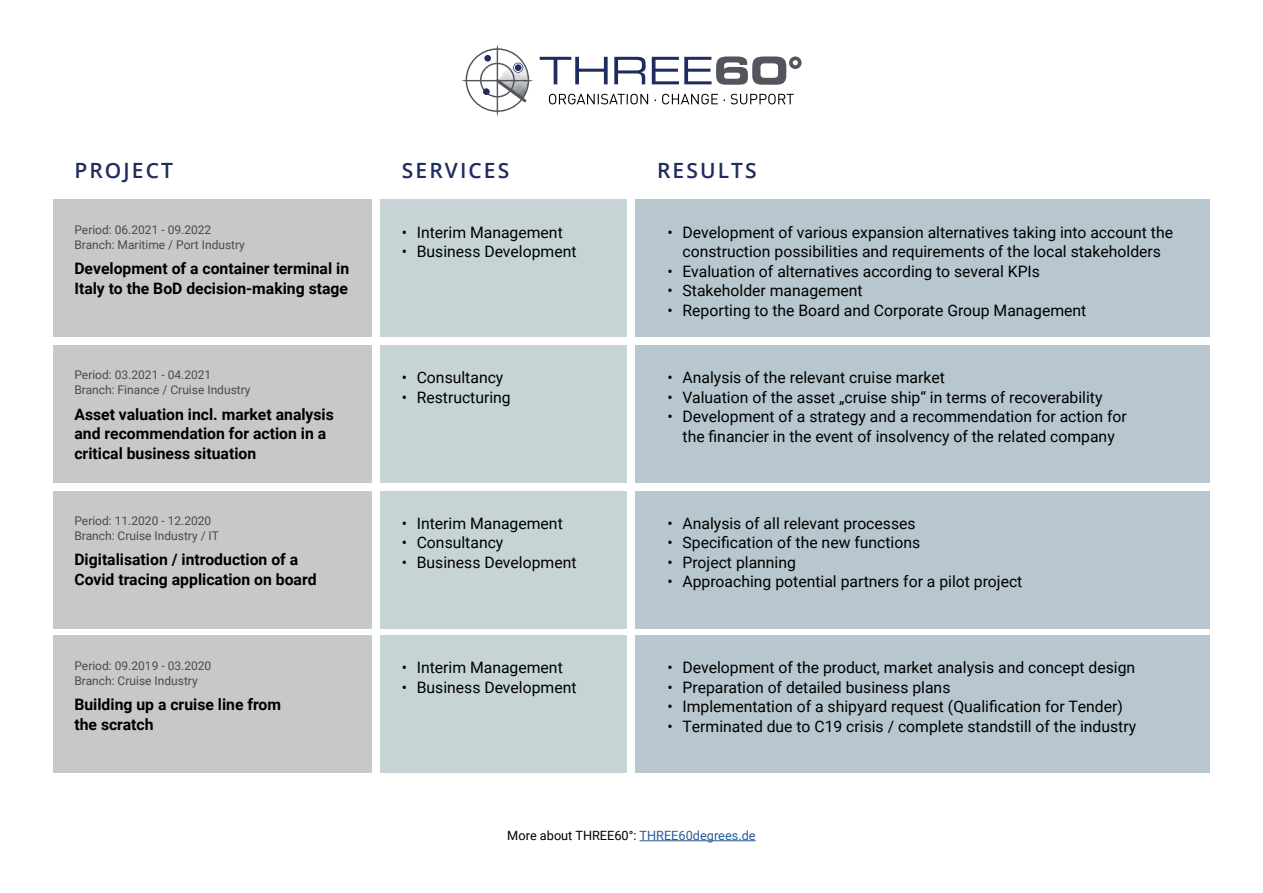
<style>
.page{position:relative;width:1263px;height:893px;background:#fff}
.page>*{position:absolute;margin:0;border:0;box-sizing:border-box;transform-origin:0 0}
.t1{font:600 21px "Open Sans";letter-spacing:.1em;color:#1f2c5e}
.t2{font:15.75px/19.5px "Roboto";color:#000;text-align:center}
.t3{font:700 15.75px/19.5px "Roboto";color:#000}
.t4{font:12.75px "Roboto";color:#000}
.t5{font:12px/15px "Roboto";color:#4a4a49}
.s1{color:#275b9b}
</style>
<div class="page">
<div style="left:53px;top:200px;width:319px;height:137px;background:#c6c8c9"></div>
<div style="left:381px;top:200px;width:246px;height:137px;background:#c6d4d6"></div>
<div style="left:53px;top:345px;width:319px;height:138px;background:#c6c8c9"></div>
<div style="left:381px;top:345px;width:246px;height:138px;background:#c6d4d6"></div>
<div style="left:53px;top:491px;width:319px;height:137px;background:#c6c8c9"></div>
<div style="left:381px;top:491px;width:246px;height:137px;background:#c6d4d6"></div>
<div style="left:53px;top:636px;width:319px;height:137px;background:#c6c8c9"></div>
<div style="left:381px;top:636px;width:246px;height:137px;background:#c6d4d6"></div>
<div style="left:636px;top:200px;width:574px;height:137px;background:#b7c6cf"></div>
<div style="left:636px;top:345px;width:574px;height:138px;background:#b7c6cf"></div>
<div style="left:636px;top:491px;width:574px;height:137px;background:#b7c6cf"></div>
<div style="left:636px;top:636px;width:574px;height:137px;background:#b7c6cf"></div>
<svg style="left:549px;top:94px;width:245px;height:10px"></svg>
<svg style="left:540px;top:56px;width:261px;height:29px"></svg>
<svg style="left:461px;top:45px;width:72px;height:72px"></svg>
<div style="left:515px;top:64px;width:6px;height:7px;background:#1f2c5e;border-radius:50%"></div>
<div style="left:484px;top:55px;width:7px;height:7px;background:#1f2c5e;border-radius:50%"></div>
<div style="left:483px;top:88px;width:7px;height:7px;background:#1f2c5e;border-radius:50%"></div>
<hr style="left:639px;top:840px;width:117px;height:1px;background:#275b9b">
<h1 class="t1" style="left:74px;top:156px;width:100px">PROJECT</h1>
<h1 class="t1" style="left:402px;top:156px;width:109px">SERVICES</h1>
<h1 class="t1" style="left:657px;top:156px;width:101px">RESULTS</h1>
<p class="t5" style="left:74px;top:221px;width:172px">Period: 06.2021 - 09.2022<br>Branch: Maritime / Port Industry</p>
<p class="t3" style="left:74px;top:258px;width:276px">Development of a container terminal in<br>Italy to the BoD decision-making stage</p>
<p class="t5" style="left:74px;top:367px;width:178px">Period: 03.2021 - 04.2021<br>Branch: Finance / Cruise Industry</p>
<p class="t3" style="left:74px;top:404px;width:261px">Asset valuation incl. market analysis and recommendation for action in a critical business situation</p>
<p class="t5" style="left:74px;top:513px;width:146px">Period: 11.2020 - 12.2020<br>Branch: Cruise Industry / IT</p>
<p class="t3" style="left:74px;top:549px;width:244px">Digitalisation / introduction of a<br>Covid tracing application on board</p>
<p class="t5" style="left:74px;top:657px;width:138px">Period: 09.2019 - 03.2020<br>Branch: Cruise Industry</p>
<p class="t3" style="left:74px;top:694px;width:208px">Building up a cruise line from the scratch</p>
<p class="t2" style="left:402px;top:222px;width:162px">• Interim Management</p>
<p class="t2" style="left:402px;top:241px;width:176px">• Business Development</p>
<p class="t2" style="left:668px;top:222px;width:507px">• Development of various expansion alternatives taking into account the construction possibilities and requirements of the local stakeholders</p>
<p class="t2" style="left:668px;top:261px;width:374px">• Evaluation of alternatives according to several KPIs</p>
<p class="t2" style="left:668px;top:280px;width:197px">• Stakeholder management</p>
<p class="t2" style="left:668px;top:300px;width:420px">• Reporting to the Board and Corporate Group Management</p>
<p class="t2" style="left:402px;top:367px;width:103px">• Consultancy</p>
<p class="t2" style="left:402px;top:387px;width:110px">• Restructuring</p>
<p class="t2" style="left:668px;top:367px;width:279px">• Analysis of the relevant cruise market</p>
<p class="t2" style="left:668px;top:387px;width:436px">• Valuation of the asset „cruise ship“ in terms of recoverability</p>
<p class="t2" style="left:668px;top:406px;width:461px">• Development of a strategy and a recommendation for action for the financier in the event of insolvency of the related company</p>
<p class="t2" style="left:402px;top:513px;width:162px">• Interim Management</p>
<p class="t2" style="left:402px;top:532px;width:103px">• Consultancy</p>
<p class="t2" style="left:402px;top:552px;width:176px">• Business Development</p>
<p class="t2" style="left:668px;top:513px;width:249px">• Analysis of all relevant processes</p>
<p class="t2" style="left:668px;top:532px;width:254px">• Specification of the new functions</p>
<p class="t2" style="left:668px;top:552px;width:130px">• Project planning</p>
<p class="t2" style="left:668px;top:571px;width:356px">• Approaching potential partners for a pilot project</p>
<p class="t2" style="left:402px;top:658px;width:162px">• Interim Management</p>
<p class="t2" style="left:402px;top:677px;width:176px">• Business Development</p>
<p class="t2" style="left:668px;top:657px;width:469px">• Development of the product, market analysis and concept design</p>
<p class="t2" style="left:668px;top:677px;width:284px">• Preparation of detailed business plans</p>
<p class="t2" style="left:668px;top:696px;width:457px">• Implementation of a shipyard request (Qualification for Tender)</p>
<p class="t2" style="left:668px;top:716px;width:470px">• Terminated due to C19 crisis / complete standstill of the industry</p>
<p class="t4" style="left:507px;top:826px;width:250px">More about THREE60°: <span class="s1">THREE60degrees.de</span></p>
</div>
